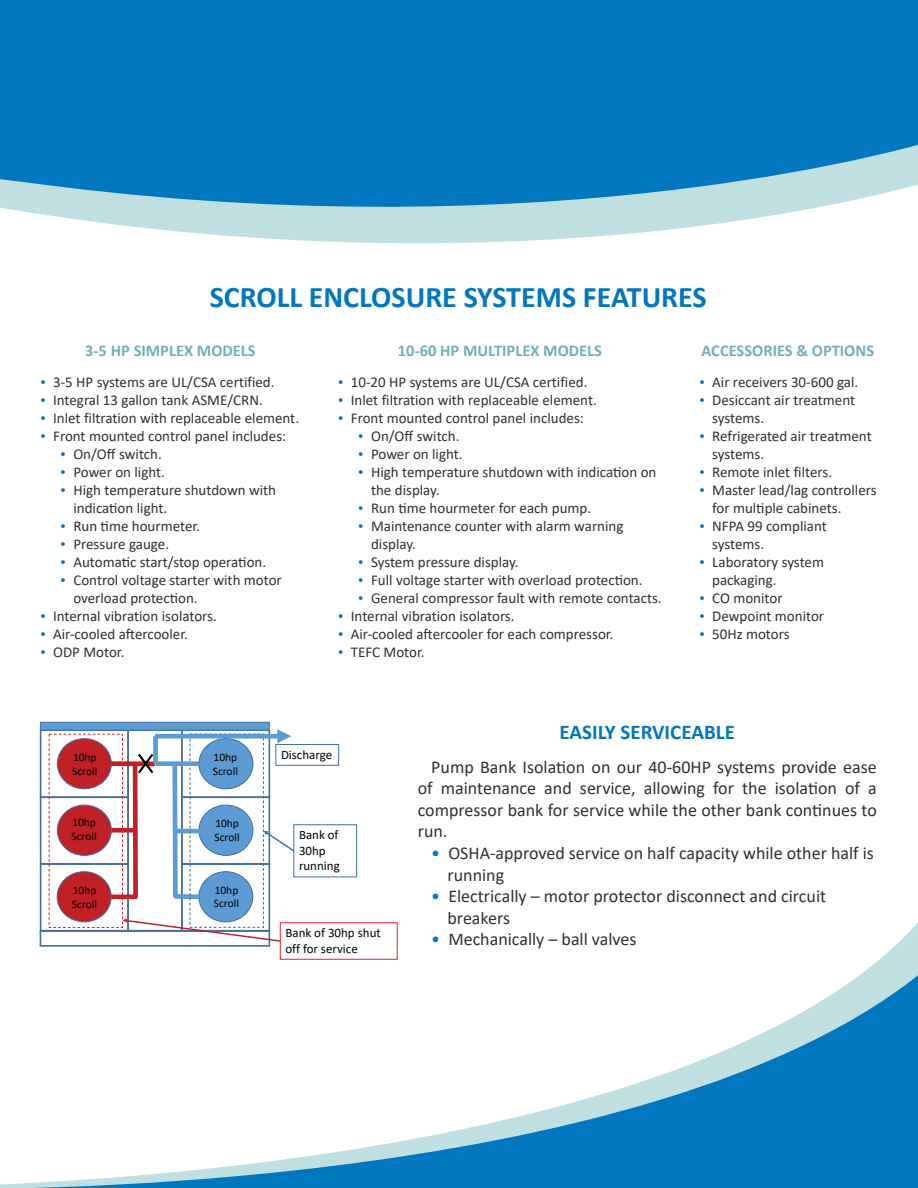
<style>
.page{position:relative;width:918px;height:1188px;background:#fff}
.page>*{position:absolute;margin:0;border:0;box-sizing:border-box;transform-origin:0 0}
.t1{font:700 30px "Calibri";color:#0077be}
.t2{font:700 21px "Calibri";color:#0077be}
.t3{font:18px/21.6px "Calibri";color:#323031;text-align:justify}
.t4{font:700 16.5px "Calibri";color:#72afb9}
.t5{font:15px/18px "Calibri";color:#323031}
.t6{font:12.9px/15.5px "Calibri";color:#020304}
.t7{font:11.4px/13.8px "Calibri";color:#020304}
.s1{font-family:"Times New Roman";color:#0071ba}
.s2{color:#007bc0}
</style>
<div class="page">
<svg style="left:0;top:0;width:918px;height:244px;background:#2d8fc7"></svg>
<svg style="left:39px;top:907px;width:879px;height:59px"></svg>
<svg style="left:0;top:966px;width:918px;height:222px"></svg>
<div style="left:40px;top:729px;width:89px;height:69px;border:2px solid #42729d"></div>
<div style="left:40px;top:796px;width:89px;height:69px;border:2px solid #42729d"></div>
<div style="left:40px;top:863px;width:89px;height:69px;border:2px solid #42729d"></div>
<div style="left:181px;top:729px;width:89px;height:69px;border:2px solid #42729d"></div>
<div style="left:181px;top:796px;width:89px;height:69px;border:2px solid #42729d"></div>
<div style="left:181px;top:863px;width:89px;height:69px;border:2px solid #42729d"></div>
<div style="left:127px;top:729px;width:56px;height:203px;border:2px solid #42729d"></div>
<div style="left:57px;top:739px;width:54px;height:50px;background:#c02026;border-radius:50%"></div>
<div style="left:57px;top:738px;width:55px;height:51px;border:1px solid #42729d;border-radius:50%"></div>
<div style="left:57px;top:805px;width:54px;height:50px;background:#c02026;border-radius:50%"></div>
<div style="left:57px;top:805px;width:55px;height:51px;border:1px solid #42729d;border-radius:50%"></div>
<div style="left:57px;top:872px;width:54px;height:50px;background:#c02026;border-radius:50%"></div>
<div style="left:57px;top:871px;width:55px;height:51px;border:1px solid #42729d;border-radius:50%"></div>
<div style="left:199px;top:739px;width:54px;height:50px;background:#5c9bd4;border-radius:50%"></div>
<div style="left:199px;top:738px;width:54px;height:51px;border:1px solid #42729d;border-radius:50%"></div>
<div style="left:199px;top:805px;width:54px;height:50px;background:#5c9bd4;border-radius:50%"></div>
<div style="left:199px;top:805px;width:54px;height:51px;border:1px solid #42729d;border-radius:50%"></div>
<div style="left:199px;top:872px;width:54px;height:50px;background:#5c9bd4;border-radius:50%"></div>
<div style="left:199px;top:871px;width:54px;height:51px;border:1px solid #42729d;border-radius:50%"></div>
<div style="left:40px;top:722px;width:230px;height:9px;background:#5c9bd4;border:1px solid #42729d"></div>
<div style="left:40px;top:930px;width:230px;height:17px;border:2px solid #42729d"></div>
<div style="left:111px;top:761px;width:44px;height:5px;background:#c02026"></div>
<div style="left:111px;top:828px;width:24px;height:5px;background:#c02026"></div>
<div style="left:176px;top:829px;width:24px;height:5px;background:#5c9bd4"></div>
<svg style="left:172px;top:766px;width:8px;height:132px"></svg>
<div style="left:111px;top:894px;width:26px;height:5px;background:#c02026"></div>
<div style="left:174px;top:894px;width:25px;height:5px;background:#5c9bd4"></div>
<div style="left:153px;top:736px;width:5px;height:28px;background:#5c9bd4"></div>
<div style="left:190px;top:734px;width:74px;height:194px;border:1px dashed #3971ae"></div>
<div style="left:280px;top:922px;width:117px;height:38px;border:1px solid #ed2024"></div>
<div style="left:294px;top:824px;width:63px;height:53px;border:1px solid #3971ae"></div>
<svg style="left:130px;top:751px;width:25px;height:149px"></svg>
<div style="left:155px;top:734px;width:125px;height:5px;background:#5c9bd4"></div>
<svg style="left:277px;top:729px;width:14px;height:14px"></svg>
<div style="left:276px;top:744px;width:63px;height:22px;border:1px solid #3971ae"></div>
<div style="left:156px;top:761px;width:43px;height:5px;background:#5c9bd4"></div>
<svg style="left:123px;top:919px;width:159px;height:24px"></svg>
<svg style="left:263px;top:831px;width:33px;height:22px"></svg>
<p class="t1" style="left:210px;top:276px;width:498px">SCROLL ENCLOSURE SYSTEMS FEATURES</p>
<p class="t4" style="left:398px;top:339px;width:206px">10-60 HP MULTIPLEX MODELS</p>
<p class="t5" style="left:338px;top:373px;width:251px"><span class="s1">•</span> 10-20 HP systems are UL/CSA certified.</p>
<p class="t5" style="left:338px;top:391px;width:260px"><span class="s1">•</span> Inlet filtration with replaceable element.</p>
<p class="t5" style="left:338px;top:409px;width:247px"><span class="s1">•</span> Front mounted control panel includes:</p>
<p class="t5" style="left:358px;top:427px;width:103px"><span class="s1">•</span> On/Off switch.</p>
<p class="t5" style="left:358px;top:445px;width:106px"><span class="s1">•</span> Power on light.</p>
<p class="t5" style="left:371px;top:463px;width:287px;text-indent:-13px"><span class="s1">•</span> High temperature shutdown with indication on the display.</p>
<p class="t5" style="left:358px;top:499px;width:234px"><span class="s1">•</span> Run time hourmeter for each pump.</p>
<p class="t5" style="left:371px;top:517px;width:254px;text-indent:-13px"><span class="s1">•</span> Maintenance counter with alarm warning display.</p>
<p class="t5" style="left:358px;top:553px;width:162px"><span class="s1">•</span> System pressure display.</p>
<p class="t5" style="left:358px;top:571px;width:286px"><span class="s1">•</span> Full voltage starter with overload protection.</p>
<p class="t5" style="left:358px;top:589px;width:305px"><span class="s1">•</span> General compressor fault with remote contacts.</p>
<p class="t5" style="left:338px;top:607px;width:178px"><span class="s1">•</span> Internal vibration isolators.</p>
<p class="t5" style="left:338px;top:625px;width:277px"><span class="s1">•</span> Air-cooled aftercooler for each compressor.</p>
<p class="t5" style="left:338px;top:643px;width:88px"><span class="s1">•</span> TEFC Motor.</p>
<p class="t4" style="left:701px;top:339px;width:174px">ACCESSORIES &amp; OPTIONS</p>
<p class="t5" style="left:699px;top:373px;width:160px"><span class="s1">•</span> Air receivers 30-600 gal.</p>
<p class="t5" style="left:712px;top:391px;width:144px;text-indent:-13px"><span class="s1">•</span> Desiccant air treatment systems.</p>
<p class="t5" style="left:712px;top:427px;width:161px;text-indent:-13px"><span class="s1">•</span> Refrigerated air treatment systems.</p>
<p class="t5" style="left:699px;top:463px;width:134px"><span class="s1">•</span> Remote inlet filters.</p>
<p class="t5" style="left:712px;top:481px;width:166px;text-indent:-13px"><span class="s1">•</span> Master lead/lag controllers for multiple cabinets.</p>
<p class="t5" style="left:712px;top:517px;width:116px;text-indent:-13px"><span class="s1">•</span> NFPA 99 compliant systems.</p>
<p class="t5" style="left:712px;top:553px;width:113px;text-indent:-13px"><span class="s1">•</span> Laboratory system packaging.</p>
<p class="t5" style="left:699px;top:589px;width:85px"><span class="s1">•</span> CO monitor</p>
<p class="t5" style="left:699px;top:607px;width:126px"><span class="s1">•</span> Dewpoint monitor</p>
<p class="t5" style="left:699px;top:625px;width:92px"><span class="s1">•</span> 50Hz motors</p>
<p class="t4" style="left:85px;top:339px;width:172px">3-5 HP SIMPLEX MODELS</p>
<p class="t5" style="left:40px;top:373px;width:236px"><span class="s1">•</span> 3-5 HP systems are UL/CSA certified.</p>
<p class="t5" style="left:40px;top:391px;width:224px"><span class="s1">•</span> Integral 13 gallon tank ASME/CRN.</p>
<p class="t5" style="left:40px;top:409px;width:260px"><span class="s1">•</span> Inlet filtration with replaceable element.</p>
<p class="t5" style="left:40px;top:427px;width:247px"><span class="s1">•</span> Front mounted control panel includes:</p>
<p class="t5" style="left:61px;top:445px;width:103px"><span class="s1">•</span> On/Off switch.</p>
<p class="t5" style="left:61px;top:463px;width:106px"><span class="s1">•</span> Power on light.</p>
<p class="t5" style="left:73px;top:481px;width:204px;text-indent:-13px"><span class="s1">•</span> High temperature shutdown with indication light.</p>
<p class="t5" style="left:61px;top:517px;width:141px"><span class="s1">•</span> Run time hourmeter.</p>
<p class="t5" style="left:61px;top:535px;width:110px"><span class="s1">•</span> Pressure gauge.</p>
<p class="t5" style="left:61px;top:553px;width:207px"><span class="s1">•</span> Automatic start/stop operation.</p>
<p class="t5" style="left:73px;top:571px;width:210px;text-indent:-13px"><span class="s1">•</span> Control voltage starter with motor overload protection.</p>
<p class="t5" style="left:40px;top:607px;width:178px"><span class="s1">•</span> Internal vibration isolators.</p>
<p class="t5" style="left:40px;top:625px;width:149px"><span class="s1">•</span> Air-cooled aftercooler.</p>
<p class="t5" style="left:40px;top:643px;width:86px"><span class="s1">•</span> ODP Motor.</p>
<p class="t7" style="left:73px;top:750px;width:25px">10hp</p>
<p class="t6" style="left:281px;top:747px;width:53px">Discharge</p>
<p class="t7" style="left:72px;top:764px;width:27px">Scroll</p>
<p class="t7" style="left:213px;top:750px;width:27px">10hp<br>Scroll</p>
<p class="t7" style="left:71px;top:815px;width:27px">10hp<br>Scroll</p>
<p class="t7" style="left:72px;top:883px;width:27px">10hp<br>Scroll</p>
<p class="t7" style="left:215px;top:817px;width:27px">10hp<br>Scroll</p>
<p class="t7" style="left:214px;top:883px;width:27px">10hp<br>Scroll</p>
<p class="t6" style="left:299px;top:827px;width:42px">Bank of<br>30hp running</p>
<p class="t6" style="left:285px;top:925px;width:97px">Bank of 30hp shut off for service</p>
<p class="t2" style="left:560px;top:717px;width:177px">EASILY SERVICEABLE</p>
<p class="t3" style="left:418px;top:755px;width:461px;text-indent:14px">Pump Bank Isolation on our 40-60HP systems provide ease of maintenance and service, allowing for the isolation of a compressor bank for service while the other bank continues to run.</p>
<p class="t3" style="left:431px;top:842px;width:444px"><span class="s2">•</span> OSHA-approved service on half capacity while other half is</p>
<p class="t3" style="left:448px;top:863px;width:58px">running</p>
<p class="t3" style="left:431px;top:885px;width:396px"><span class="s2">•</span> Electrically – motor protector disconnect and circuit</p>
<p class="t3" style="left:448px;top:907px;width:64px">breakers</p>
<p class="t3" style="left:431px;top:928px;width:207px"><span class="s2">•</span> Mechanically – ball valves</p>
</div>
